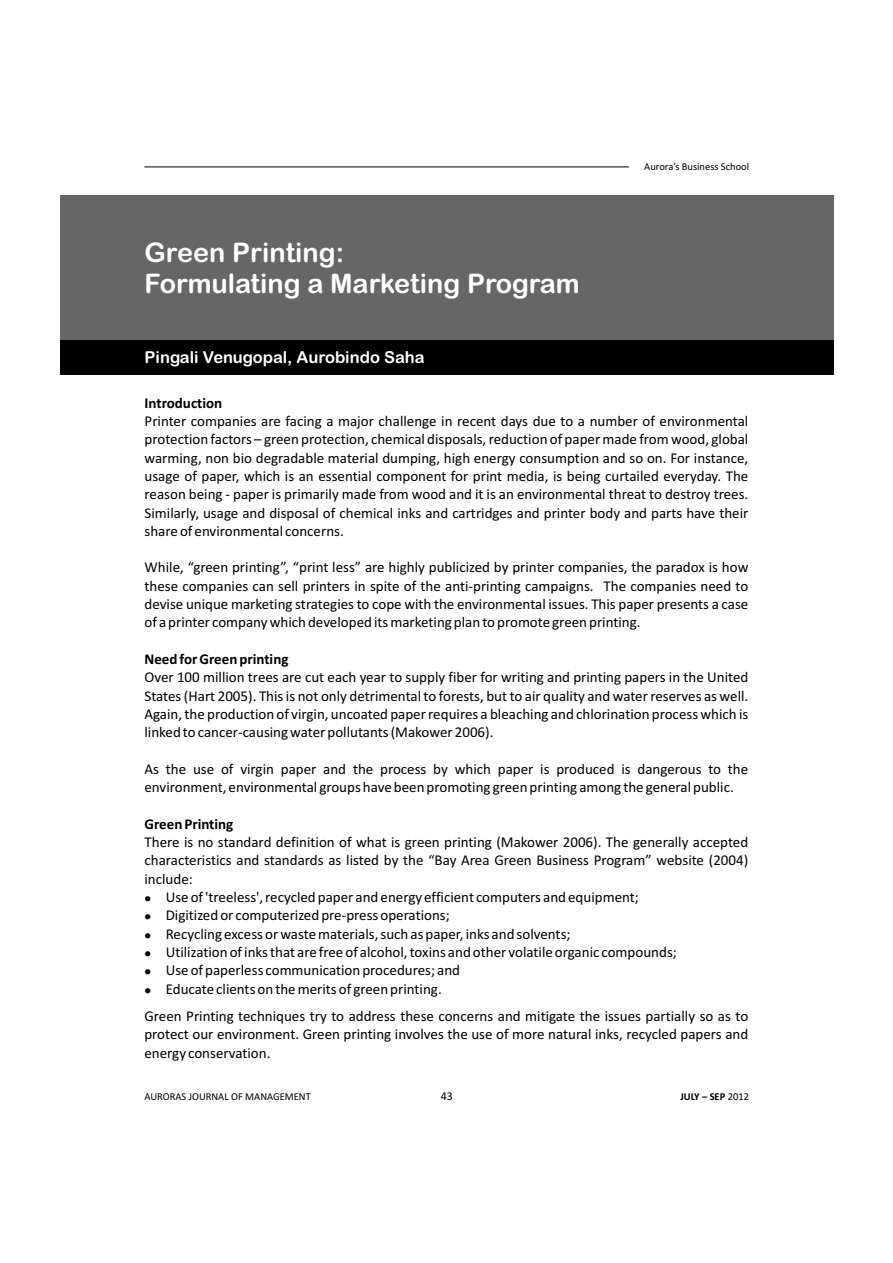
<style>
.page{position:relative;width:893px;height:1263px;background:#fff}
.page>*{position:absolute;margin:0;border:0;box-sizing:border-box;transform-origin:0 0}
.t1{font:27px/31.2px "Arial Rounded MT Bold";color:#fff}
.t2{font:16.5px "Arial Rounded MT Bold";color:#fff}
.t3{font:15px/18.3px "Calibri";color:#000;text-align:justify}
.t4{font:700 15px "Calibri";color:#000}
.t5{font:12px "Calibri";color:#000}
.t6{font:10.5px "Calibri";color:#000}
.t7{font:700 10.5px "Calibri";color:#000}
.t8{font:9px "Wingdings";color:#000}
.s1{font-weight:400}
</style>
<div class="page">
<div style="left:60px;top:196px;width:773px;height:161px;background:#666"></div>
<div style="left:60px;top:340px;width:773px;height:34px;background:#000"></div>
<hr style="left:144px;top:167px;width:485px;height:1px;background:#000">
<h1 class="t1" style="left:145px;top:239px;width:437px">Green Printing:<br>Formulating a Marketing Program</h1>
<p class="t2" style="left:145px;top:351px;width:282px">Pingali Venugopal, Aurobindo Saha</p>
<p class="t6" style="left:644px;top:162px;width:106px">Aurora’s Business School</p>
<p class="t4" style="left:145px;top:396px;width:79px">Introduction</p>
<p class="t3" style="left:145px;top:413px;width:605px">Printer companies are facing a major challenge in recent days due to a number of environmental protection factors – green protection, chemical disposals, reduction of paper made from wood, global warming, non bio degradable material dumping, high energy consumption and so on. For instance, usage of paper, which is an essential component for print media, is being curtailed everyday. The reason being - paper is primarily made from wood and it is an environmental threat to destroy trees.<br>Similarly, usage and disposal of chemical inks and cartridges and printer body and parts have their share of environmental concerns.</p>
<p class="t3" style="left:145px;top:559px;width:605px">While, “green printing”, “print less” are highly publicized by printer companies, the paradox is how these companies can sell printers in spite of the anti-printing campaigns. The companies need to devise unique marketing strategies to cope with the environmental issues. This paper presents a case of a printer company which developed its marketing plan to promote green printing.</p>
<p class="t4" style="left:145px;top:653px;width:145px">Need for Green printing</p>
<p class="t3" style="left:144px;top:669px;width:605px">Over 100 million trees are cut each year to supply fiber for writing and printing papers in the United States (Hart 2005). This is not only detrimental to forests, but to air quality and water reserves as well.<br>Again, the production of virgin, uncoated paper requires a bleaching and chlorination process which is linked to cancer-causing water pollutants (Makower 2006).</p>
<p class="t3" style="left:144px;top:761px;width:605px">As the use of virgin paper and the process by which paper is produced is dangerous to the environment, environmental groups have been promoting green printing among the general public.</p>
<p class="t4" style="left:144px;top:817px;width:90px">Green Printing</p>
<p class="t3" style="left:144px;top:834px;width:605px">There is no standard definition of what is green printing (Makower 2006). The generally accepted characteristics and standards as listed by the “Bay Area Green Business Program” website (2004)</p>
<p class="t3" style="left:144px;top:871px;width:50px">include:</p>
<p class="t3" style="left:144px;top:889px;width:496px">●Use of 'treeless', recycled paper and energy efficient computers and equipment;</p>
<p class="t8" style="left:144px;top:932px;width:42px">●</p>
<p class="t3" style="left:166px;top:907px;width:286px">Digitized or computerized pre-press operations;</p>
<p class="t8" style="left:144px;top:913px;width:42px">●</p>
<p class="t3" style="left:166px;top:926px;width:406px">Recycling excess or waste materials, such as paper, inks and solvents;</p>
<p class="t8" style="left:144px;top:950px;width:42px">●</p>
<p class="t3" style="left:166px;top:944px;width:513px">Utilization of inks that are free of alcohol, toxins and other volatile organic compounds;</p>
<p class="t3" style="left:166px;top:962px;width:296px">Use of paperless communication procedures; and<br>Educate clients on the merits of green printing.</p>
<p class="t3" style="left:144px;top:1008px;width:605px">Green Printing techniques try to address these concerns and mitigate the issues partially so as to protect our environment. Green printing involves the use of more natural inks, recycled papers and energy conservation.</p>
<p class="t8" style="left:144px;top:968px;width:42px">●</p>
<p class="t8" style="left:144px;top:987px;width:42px">●</p>
<p class="t6" style="left:145px;top:1092px;width:168px">AURORAS JOURNAL OF MANAGEMENT</p>
<p class="t5" style="left:441px;top:1090px;width:14px">43</p>
<p class="t7" style="left:680px;top:1092px;width:70px">JULY – SEP <span class="s1">2012</span></p>
</div>
